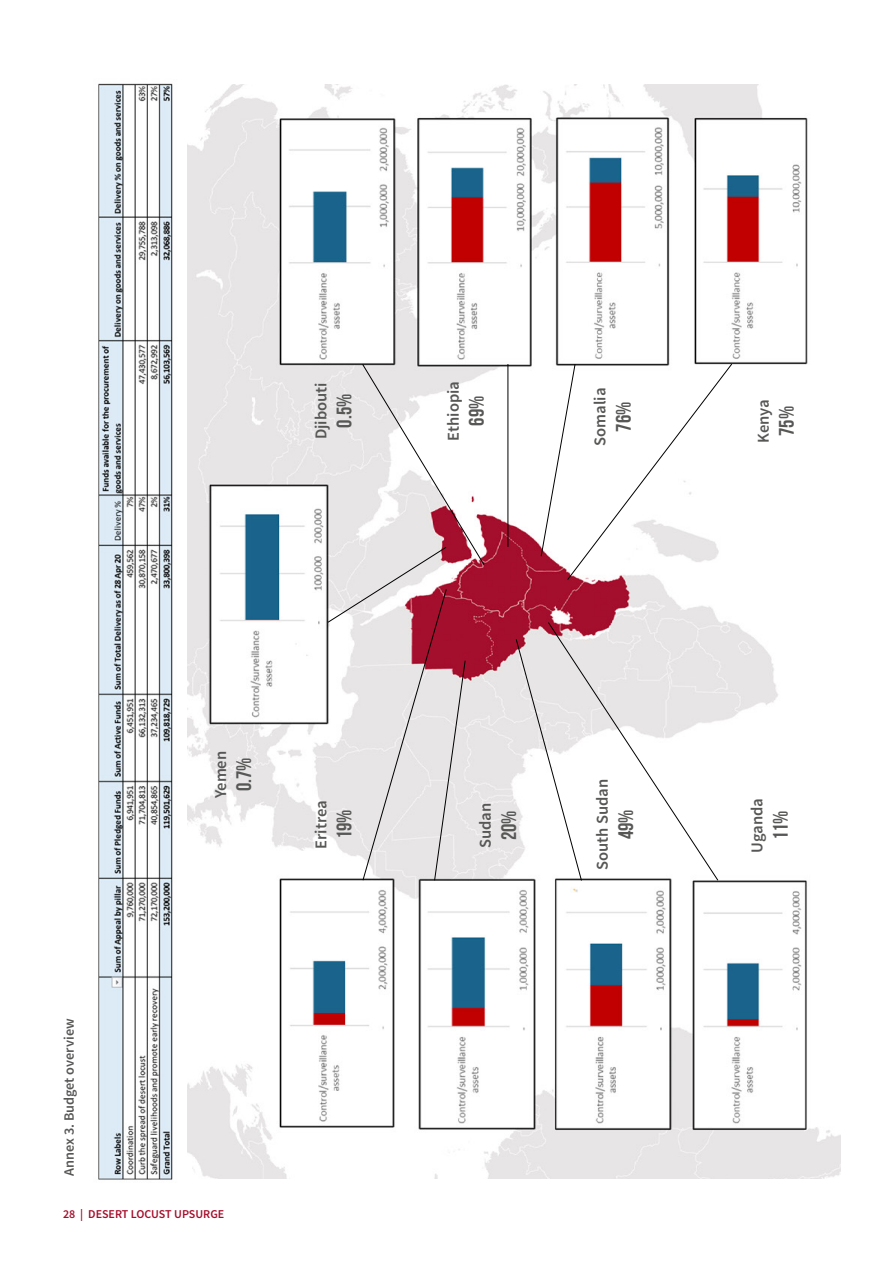
<style>
.page{position:relative;width:893px;height:1263px;background:#fff}
.page>*{position:absolute;margin:0;border:0;box-sizing:border-box;transform-origin:0 0}
.t1{font:700 21px "Bebas Neue";color:#575756}
.t2{font:600 16.5px "Source Sans Pro";color:#575756}
.t3{font:600 14.25px "Source Sans Pro";color:#575756}
.t4{font:600 12px "Source Sans Pro";color:#a50f2d}
</style>
<div class="page">
<img style="left:187px;top:84px;width:653px;height:1095px">
<hr style="left:508px;top:364px;width:1px;height:183px;background:#000">
<svg style="left:540px;top:363px;width:193px;height:218px"></svg>
<svg style="left:327px;top:363px;width:158px;height:518px"></svg>
<svg style="left:515px;top:621px;width:204px;height:260px"></svg>
<img style="left:98px;top:83px;width:75px;height:1097px">
<p class="t2" style="left:310px;top:439px;width:58px;rotate:-90deg">Djibouti</p>
<p class="t1" style="left:333px;top:428px;width:35px;rotate:-90deg">0.5%</p>
<p class="t2" style="left:443px;top:441px;width:61px;rotate:-90deg">Ethiopia</p>
<p class="t1" style="left:465px;top:426px;width:31px;rotate:-90deg">69%</p>
<p class="t2" style="left:590px;top:446px;width:60px;rotate:-90deg">Somalia</p>
<p class="t1" style="left:612px;top:432px;width:31px;rotate:-90deg">76%</p>
<p class="t2" style="left:753px;top:443px;width:45px;rotate:-90deg">Kenya</p>
<p class="t1" style="left:775px;top:436px;width:31px;rotate:-90deg">75%</p>
<p class="t2" style="left:210px;top:798px;width:49px;rotate:-90deg">Yemen</p>
<p class="t1" style="left:232px;top:791px;width:35px;rotate:-90deg">0.7%</p>
<p class="t2" style="left:310px;top:848px;width:50px;rotate:-90deg">Eritrea</p>
<p class="t1" style="left:333px;top:839px;width:31px;rotate:-90deg">19%</p>
<p class="t3" style="left:60px;top:1176px;width:159px;rotate:-90deg">Annex 3. Budget overview</p>
<p class="t4" style="left:63px;top:1206px;width:163px">28 | DESERT LOCUST UPSURGE</p>
<p class="t2" style="left:475px;top:848px;width:47px;rotate:-90deg">Sudan</p>
<p class="t1" style="left:497px;top:840px;width:31px;rotate:-90deg">20%</p>
<p class="t2" style="left:592px;top:870px;width:93px;rotate:-90deg">South Sudan</p>
<p class="t1" style="left:614px;top:839px;width:31px;rotate:-90deg">49%</p>
<p class="t2" style="left:747px;top:853px;width:56px;rotate:-90deg">Uganda</p>
<p class="t1" style="left:769px;top:840px;width:31px;rotate:-90deg">11%</p>
</div>
